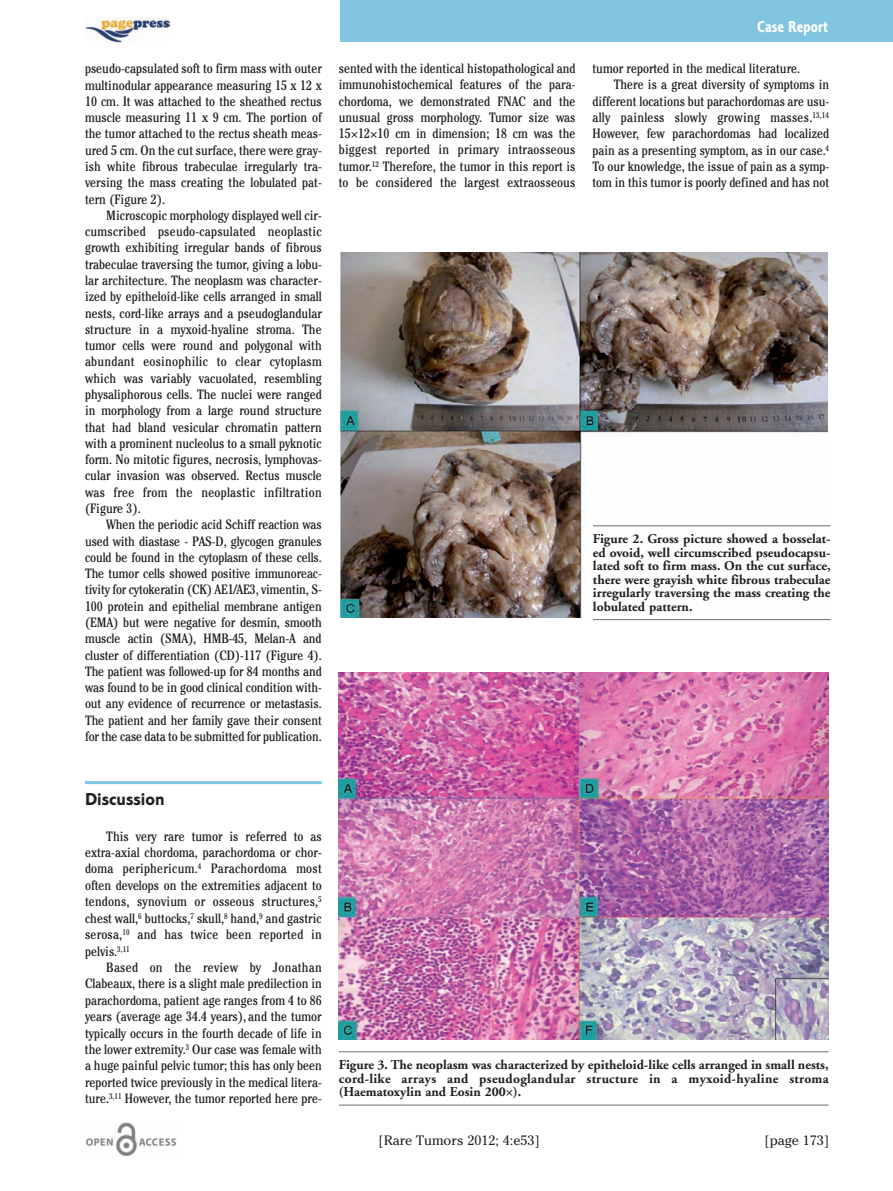
<style>
.page{position:relative;width:893px;height:1191px;background:#fff}
.page>*{position:absolute;margin:0;border:0;box-sizing:border-box;transform-origin:0 0}
.t1{font:18px "Corinthian Bold Plain";color:#231f20}
.t2{font:16.5px "Corinthian Bold Condensed Plain";color:#fff}
.t3{font:condensed 13.5px/16.4px "Cheltenham";color:#231f20;text-align:justify}
.t4{font:700 13.5px/13.5px "Adobe Garamond";color:#231f20;text-align:justify}
.t5{font:condensed 13.5px "Cheltenham";letter-spacing:.02em;color:#231f20}
.t6{font:13.5px "Cheltenham";color:#231f20}
</style>
<div class="page">
<hr style="left:85px;top:781px;width:237px;height:3px;background:#81c4e2">
<div style="left:340px;top:0;width:553px;height:42px;background:#81c4e2"></div>
<img style="left:86px;top:1123px;width:91px;height:33px">
<img style="left:85px;top:17px;width:85px;height:26px">
<img style="left:341px;top:253px;width:487px;height:365px">
<hr style="left:593px;top:525px;width:237px;height:1px;background:#6c6d70">
<hr style="left:593px;top:619px;width:237px;height:1px;background:#6c6d70">
<img style="left:339px;top:672px;width:489px;height:367px">
<hr style="left:339px;top:1051px;width:489px;height:1px;background:#6c6d70">
<hr style="left:339px;top:1104px;width:489px;height:1px;background:#6c6d70">
<p class="t3" style="left:85px;top:62px;width:238px">pseudo-capsulated soft to firm mass with outer multinodular appearance measuring 15 x 12 x 10 cm. It was attached to the sheathed rectus muscle measuring 11 x 9 cm. The portion of the tumor attached to the rectus sheath meas&shy;ured 5 cm. On the cut surface, there were gray&shy;ish white fibrous trabeculae irregularly tra&shy;versing the mass creating the lobulated pat&shy;tern (Figure 2).</p>
<p class="t3" style="left:85px;top:208px;width:238px;text-indent:21px">Microscopic morphology displayed well cir&shy;cumscribed pseudo-capsulated neoplastic growth exhibiting irregular bands of fibrous trabeculae traversing the tumor, giving a lobu&shy;lar architecture. The neoplasm was character&shy;ized by epitheloid-like cells arranged in small nests, cord-like arrays and a pseudoglandular structure in a myxoid-hyaline stroma. The tumor cells were round and polygonal with abundant eosinophilic to clear cytoplasm which was variably vacuolated, resembling physaliphorous cells. The nuclei were ranged in morphology from a large round structure that had bland vesicular chromatin pattern with a prominent nucleolus to a small pyknotic form. No mitotic figures, necrosis, lymphovas&shy;cular invasion was observed. Rectus muscle was free from the neoplastic infiltration (Figure 3).</p>
<p class="t3" style="left:85px;top:518px;width:238px;text-indent:21px">When the periodic acid Schiff reaction was used with diastase - PAS-D, glycogen granules could be found in the cytoplasm of these cells.<br>The tumor cells showed positive immunoreac&shy;tivity for cytokeratin (CK) AE1/AE3, vimentin, S-100 protein and epithelial membrane antigen (EMA) but were negative for desmin, smooth muscle actin (SMA), HMB-45, Melan-A and cluster of differentiation (CD)-117 (Figure 4).<br>The patient was followed-up for 84 months and was found to be in good clinical condition with&shy;out any evidence of recurrence or metastasis.<br>The patient and her family gave their consent for the case data to be submitted for publication.</p>
<p class="t2" style="left:757px;top:21px;width:72px">Case Report</p>
<p class="t3" style="left:339px;top:62px;width:238px">sented with the identical histopathological and immunohistochemical features of the para&shy;chordoma, we demonstrated FNAC and the unusual gross morphology. Tumor size was 15 12 10 cm in dimension; 18 cm was the biggest reported in primary intraosseous tumor.<sup>12</sup> Therefore, the tumor in this report is to be considered the largest extraosseous</p>
<p class="t3" style="left:592px;top:62px;width:209px">tumor reported in the medical literature.</p>
<p class="t3" style="left:614px;top:78px;width:217px">There is a great diversity of symptoms in</p>
<p class="t3" style="left:592px;top:94px;width:238px">different locations but parachordomas are usu-</p>
<p class="t5" style="left:592px;top:113px;width:238px">ally painless slowly growing masses.<sup>13,14</sup></p>
<p class="t3" style="left:592px;top:127px;width:238px">However, few parachordomas had localized</p>
<p class="t3" style="left:592px;top:143px;width:238px">pain as a presenting symptom, as in our case.<sup>4</sup></p>
<p class="t3" style="left:592px;top:159px;width:238px">To our knowledge, the issue of pain as a symp-</p>
<p class="t3" style="left:592px;top:176px;width:238px">tom in this tumor is poorly defined and has not</p>
<p class="t4" style="left:593px;top:533px;width:239px">Figure 2. Gross picture showed a bosselat&shy;ed ovoid, well circumscribed pseudocapsu&shy;lated soft to firm mass. On the cut surface, there were grayish white fibrous trabeculae irregularly traversing the mass creating the lobulated pattern.</p>
<h1 class="t1" style="left:85px;top:793px;width:81px">Discussion</h1>
<p class="t3" style="left:85px;top:829px;width:238px;text-indent:21px">This very rare tumor is referred to as extra-axial chordoma, parachordoma or chor&shy;doma periphericum.<sup>4</sup> Parachordoma most often develops on the extremities adjacent to tendons, synovium or osseous structures,<sup>5 </sup>chest wall,<sup>6</sup> buttocks,<sup>7</sup> skull,<sup>8</sup> hand,<sup>9</sup> and gastric serosa,<sup>10</sup> and has twice been reported in pelvis.<sup>3,11</sup></p>
<p class="t3" style="left:85px;top:960px;width:238px;text-indent:21px">Based on the review by Jonathan Clabeaux, there is a slight male predilection in parachordoma, patient age ranges from 4 to 86 years (average age 34.4 years), and the tumor typically occurs in the fourth decade of life in the lower extremity.<sup>3</sup> Our case was female with a huge painful pelvic tumor; this has only been reported twice previously in the medical litera&shy;ture.<sup>3,11</sup> However, the tumor reported here pre-</p>
<p class="t4" style="left:339px;top:1059px;width:491px">Figure 3. The neoplasm was characterized by epitheloid-like cells arranged in small nests, cord-like arrays and pseudoglandular structure in a myxoid-hyaline stroma (Haematoxylin and Eosin 200 ).</p>
<p class="t6" style="left:379px;top:1132px;width:163px">[Rare Tumors 2012; 4:e53]</p>
<p class="t6" style="left:764px;top:1132px;width:66px">[page 173]</p>
</div>
